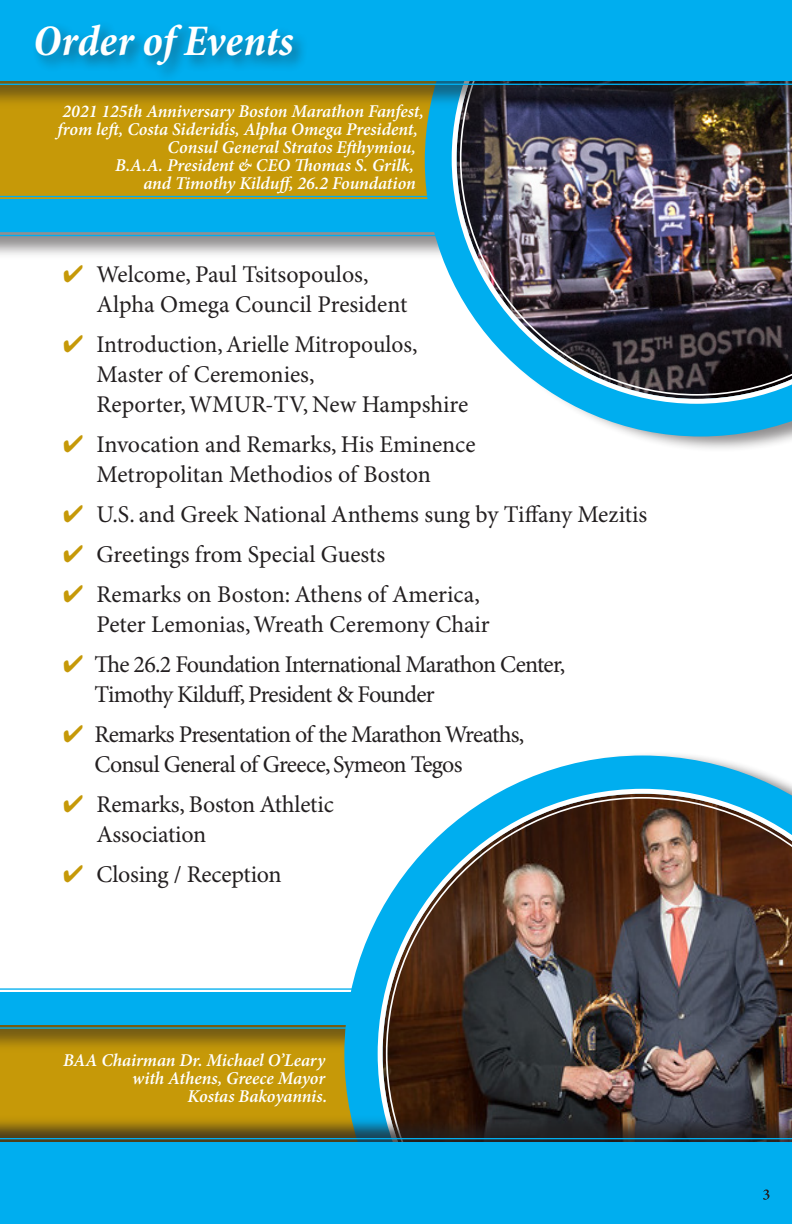
<style>
.page{position:relative;width:792px;height:1224px;background:#fff}
.page>*{position:absolute;margin:0;border:0;box-sizing:border-box;transform-origin:0 0}
.t1{font:italic 700 condensed 44px "Minion Pro";color:#fff}
.t2{font:24px/30px "Minion Pro";letter-spacing:-.01em;color:#231f20}
.t3{font:24px/30px "Minion Pro";letter-spacing:-.035em;color:#231f20}
.t4{font:italic 600 18px/18px "Minion Pro";letter-spacing:-.005em;color:#fff;text-align:right}
.s1{color:#c69908}
</style>
<div class="page">
<div style="left:0;top:1054px;width:344px;height:61px;background:#c69908"></div>
<div style="left:0;top:110px;width:425px;height:85px;background:#c69908"></div>
<div style="left:0;top:992px;width:792px;height:62px;background:#231f20;opacity:.5"></div>
<svg style="left:0;top:988px;width:344px;height:41px"></svg>
<div style="left:0;top:199px;width:792px;height:62px;background:#231f20;opacity:.5"></div>
<svg style="left:0;top:195px;width:425px;height:42px"></svg>
<div style="left:433px;top:0;width:359px;height:452px;background:#231f20;opacity:.5"></div>
<svg style="left:425px;top:110px;width:367px;height:326px"></svg>
<svg style="left:452px;top:110px;width:340px;height:294px"></svg>
<img style="left:460px;top:110px;width:332px;height:286px">
<div style="left:0;top:0;width:792px;height:110px;background:#231f20;opacity:.5"></div>
<svg style="left:0;top:81px;width:792px;height:5px"></svg>
<div style="left:0;top:0;width:792px;height:81px;background:#00aeef"></div>
<div style="left:32px;top:20px;width:278px;height:62px;background:#231f20;opacity:.5"></div>
<svg style="left:344px;top:756px;width:448px;height:359px"></svg>
<svg style="left:378px;top:789px;width:414px;height:326px"></svg>
<img style="left:386px;top:797px;width:406px;height:318px">
<div style="left:0;top:1115px;width:792px;height:109px;background:#231f20;opacity:.75"></div>
<svg style="left:0;top:1137px;width:792px;height:5px"></svg>
<div style="left:0;top:1142px;width:792px;height:82px;background:#00aeef"></div>
<svg style="left:763px;top:1189px;width:7px;height:11px"></svg>
<h1 class="t1" style="left:33px;top:11px;width:262px">Order of Events</h1>
<p class="t4" style="left:63px;top:102px;width:363px">2021 125th Anniversary Boston Marathon Fanfest,</p>
<p class="t4" style="left:58px;top:120px;width:362px">from left, Costa Sideridis, Alpha Omega President,</p>
<p class="t4" style="left:168px;top:138px;width:250px">Consul General Stratos Efthymiou,</p>
<p class="t4" style="left:115px;top:156px;width:300px">B.A.A. President &amp; CEO Thomas S. Grilk,</p>
<p class="t4" style="left:143px;top:174px;width:274px">and Timothy Kilduff, 26.2 Foundation</p>
<p class="t2" style="left:97px;top:260px;width:312px;text-indent:-34px"><span class="s1">✔</span> Welcome, Paul Tsitsopoulos,<br>Alpha Omega Council President</p>
<p class="t2" style="left:97px;top:330px;width:373px;text-indent:-34px"><span class="s1">✔</span> Introduction, Arielle Mitropoulos,<br>Master of Ceremonies,<br>Reporter, WMUR-TV, New Hampshire</p>
<p class="t2" style="left:63px;top:430px;width:414px;text-align:center"><span class="s1">✔</span> Invocation and Remarks, His Eminence<br>Metropolitan Methodios of Boston</p>
<p class="t2" style="left:63px;top:500px;width:586px"><span class="s1">✔</span> U.S. and Greek National Anthems sung by Tiffany Mezitis</p>
<p class="t2" style="left:63px;top:540px;width:324px"><span class="s1">✔</span> Greetings from Special Guests</p>
<p class="t2" style="left:97px;top:580px;width:395px;text-indent:-34px"><span class="s1">✔</span> Remarks on Boston: Athens of America,<br>Peter Lemonias, Wreath Ceremony Chair</p>
<p class="t3" style="left:94px;top:650px;width:472px;text-indent:-31px"><span class="s1">✔</span> The 26.2 Foundation International Marathon Center,<br>Timothy Kilduff, President &amp; Founder</p>
<p class="t3" style="left:94px;top:720px;width:431px;text-indent:-31px"><span class="s1">✔</span> Remarks Presentation of the Marathon Wreaths,<br>Consul General of Greece, Symeon Tegos</p>
<p class="t2" style="left:97px;top:790px;width:239px;text-indent:-34px"><span class="s1">✔</span> Remarks, Boston Athletic<br>Association</p>
<p class="t2" style="left:63px;top:860px;width:220px"><span class="s1">✔</span> Closing / Reception</p>
<p class="t4" style="left:63px;top:1051px;width:266px">BAA Chairman Dr. Michael O’Leary with Athens, Greece Mayor<br>Kostas Bakoyannis.</p>
</div>
